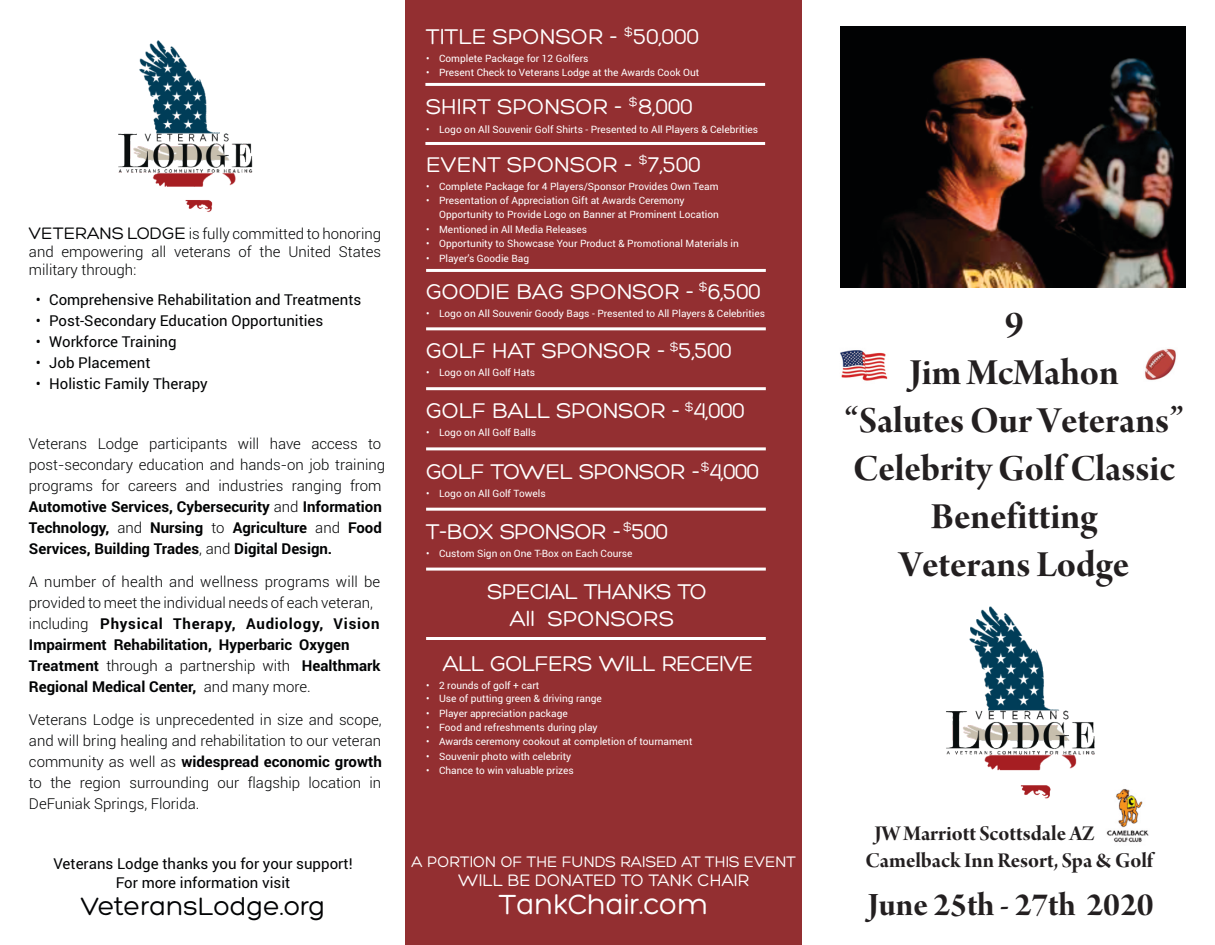
<style>
.page{position:relative;width:1215px;height:945px;background:#fff}
.page>*{position:absolute;margin:0;border:0;box-sizing:border-box;transform-origin:0 0}
.t1{font:39.3px/48.2px "Arno Pro Bold Display";color:#231f20;text-align:center}
.t2{font:34.8px "Arno Pro Bold Display";color:#231f20}
.t3{font:30px "Hero";color:#fff}
.t4{font:27px "Hero";color:#020304}
.t5{font:23.1px "Hero";letter-spacing:-.01em;color:#fff}
.t6{font:23.1px/27.8px "Hero";letter-spacing:-.03em;color:#fff;text-align:center}
.t7{font:22.5px/27.5px "Arno Pro Bold Display";color:#231f20}
.t8{font:18px "Hero";color:#fff}
.t9{font:16.5px "Hero";color:#fff}
.t10{font:300 15px/21px "Roboto";color:#020304}
.t11{font:15px/19.5px "Roboto";color:#020304;text-align:center}
.t12{font:10.05px/14.4px "Roboto";color:#fff}
.s1{font-family:"Hero";font-weight:400;font-size:18px}
.s2{font-weight:700}
</style>
<div class="page">
<div style="left:405px;top:0;width:397px;height:945px;background:#932f31"></div>
<hr style="left:425px;top:83px;width:340px;height:3px;background:#fff">
<hr style="left:425px;top:142px;width:340px;height:3px;background:#fff">
<hr style="left:426px;top:269px;width:340px;height:3px;background:#fff">
<hr style="left:426px;top:327px;width:340px;height:3px;background:#fff">
<hr style="left:426px;top:447px;width:340px;height:3px;background:#fff">
<hr style="left:426px;top:508px;width:340px;height:3px;background:#fff">
<hr style="left:426px;top:568px;width:340px;height:3px;background:#fff">
<hr style="left:426px;top:637px;width:340px;height:3px;background:#fff">
<hr style="left:426px;top:387px;width:340px;height:3px;background:#fff">
<img style="left:946px;top:606px;width:149px;height:193px">
<img style="left:840px;top:26px;width:345px;height:261px">
<img style="left:840px;top:350px;width:48px;height:31px">
<img style="left:1145px;top:348px;width:31px;height:32px">
<img style="left:118px;top:40px;width:135px;height:172px">
<img style="left:1089px;top:776px;width:60px;height:67px">
<p class="t10" style="left:29px;top:226px;width:354px;line-height:18px;text-align:justify"><span class="s1">VETERANS LODGE</span> is fully committed to honoring and empowering all veterans of the United States military through:</p>
<p class="t11" style="left:36px;top:289px;width:327px">• Comprehensive Rehabilitation and Treatments</p>
<p class="t11" style="left:36px;top:310px;width:289px">• Post-Secondary Education Opportunities</p>
<p class="t11" style="left:36px;top:331px;width:142px">• Workforce Training</p>
<p class="t11" style="left:36px;top:352px;width:116px">• Job Placement</p>
<p class="t11" style="left:36px;top:373px;width:174px">• Holistic Family Therapy</p>
<p class="t10" style="left:29px;top:435px;width:358px">Veterans Lodge participants will have access to post-secondary education and hands-on job training programs for careers and industries ranging from <span class="s2">Automotive Services, Cybersecurity</span> and <span class="s2">Information Technology,</span> and <span class="s2">Nursing</span> to <span class="s2">Agriculture</span> and <span class="s2">Food Services, Building Trades</span>, and <span class="s2">Digital Design.</span></p>
<p class="t10" style="left:29px;top:573px;width:353px">A number of health and wellness programs will be provided to meet the individual needs of each veteran, including <span class="s2">Physical Therapy, Audiology, Vision Impairment Rehabilitation, Hyperbaric Oxygen Treatment</span> through a partnership with <span class="s2">Healthmark Regional Medical Center,</span> and many more.</p>
<p class="t10" style="left:29px;top:711px;width:354px;text-align:justify">Veterans Lodge is unprecedented in size and scope, and will bring healing and rehabilitation to our veteran community as well as <span class="s2">widespread economic growth </span>to the region surrounding our flagship location in DeFuniak Springs, Florida.</p>
<p class="t11" style="left:53px;top:853px;width:301px">Veterans Lodge thanks you for your support!<br>For more information visit</p>
<h3 class="t4" style="left:81px;top:895px;width:246px">VeteransLodge.org</h3>
<h3 class="t5" style="left:426px;top:27px;width:275px">TITLE SPONSOR - <sup>$</sup>50,000</h3>
<p class="t12" style="left:426px;top:51px;width:164px">• Complete Package for 12 Golfers</p>
<p class="t12" style="left:426px;top:65px;width:275px">• Present Check to Veterans Lodge at the Awards Cook Out</p>
<h3 class="t5" style="left:426px;top:97px;width:268px">SHIRT SPONSOR - <sup>$</sup>8,000</h3>
<p class="t12" style="left:426px;top:122px;width:334px">• Logo on All Souvenir Golf Shirts - Presented to All Players &amp; Celebrities</p>
<h3 class="t5" style="left:426px;top:154px;width:276px">EVENT SPONSOR - <sup>$</sup>7,500</h3>
<p class="t12" style="left:426px;top:179px;width:294px">• Complete Package for 4 Players/Sponsor Provides Own Team</p>
<p class="t12" style="left:426px;top:193px;width:260px">• Presentation of Appreciation Gift at Awards Ceremony</p>
<p class="t12" style="left:426px;top:222px;width:5px">•</p>
<p class="t12" style="left:439px;top:207px;width:281px">Opportunity to Provide Logo on Banner at Prominent Location</p>
<p class="t12" style="left:439px;top:222px;width:150px">Mentioned in All Media Releases</p>
<p class="t12" style="left:439px;top:236px;width:301px">Opportunity to Showcase Your Product &amp; Promotional Materials in<br>Player’s Goodie Bag</p>
<h3 class="t5" style="left:426px;top:281px;width:336px">GOODIE BAG SPONSOR - <sup>$</sup>6,500</h3>
<p class="t12" style="left:426px;top:305px;width:340px">• Logo on All Souvenir Goody Bags - Presented to All Players &amp; Celebrities</p>
<p class="t12" style="left:426px;top:236px;width:5px">•</p>
<p class="t12" style="left:426px;top:251px;width:5px">•</p>
<h3 class="t5" style="left:426px;top:341px;width:307px">GOLF HAT SPONSOR - <sup>$</sup>5,500</h3>
<p class="t12" style="left:426px;top:365px;width:111px">• Logo on All Golf Hats</p>
<h3 class="t5" style="left:426px;top:401px;width:320px">GOLF BALL SPONSOR - <sup>$</sup>4,000</h3>
<p class="t12" style="left:426px;top:425px;width:111px">• Logo on All Golf Balls</p>
<h3 class="t6" style="left:426px;top:459px;width:334px">GOLF TOWEL SPONSOR - <sup>$</sup>4,000</h3>
<p class="t12" style="left:426px;top:486px;width:121px">• Logo on All Golf Towels</p>
<h3 class="t6" style="left:426px;top:519px;width:244px">T-BOX SPONSOR - <sup>$</sup>500</h3>
<p class="t12" style="left:426px;top:546px;width:208px">• Custom Sign on One T-Box on Each Course</p>
<h3 class="t6" style="left:488px;top:579px;width:221px">SPECIAL THANKS TO<br>All SPONSORS</h3>
<h3 class="t6" style="left:443px;top:652px;width:312px">ALL GOLFERS WILL RECEIVE</h3>
<p class="t12" style="left:426px;top:678px;width:115px">• 2 rounds of golf + cart</p>
<p class="t12" style="left:426px;top:691px;width:177px">• Use of putting green &amp; driving range</p>
<p class="t12" style="left:426px;top:705px;width:143px">• Player appreciation package</p>
<p class="t12" style="left:426px;top:720px;width:173px">• Food and refreshments during play</p>
<p class="t12" style="left:426px;top:734px;width:268px">• Awards ceremony cookout at completion of tournament</p>
<p class="t12" style="left:426px;top:749px;width:147px">• Souvenir photo with celebrity</p>
<p class="t12" style="left:426px;top:763px;width:149px">• Chance to win valuable prizes</p>
<p class="t9" style="left:412px;top:855px;width:386px">A PORTION OF THE FUNDS RAISED AT THIS EVENT</p>
<p class="t8" style="left:458px;top:872px;width:293px">WILL BE DONATED TO TANK CHAIR</p>
<h3 class="t3" style="left:499px;top:892px;width:210px">TankChair.com</h3>
<h1 class="t1" style="left:845px;top:304px;width:341px">9<br>Jim McMahon<br>“Salutes Our Veterans”<br>Celebrity Golf Classic<br>Benefitting<br>Veterans Lodge</h1>
<h3 class="t7" style="left:866px;top:822px;width:289px;text-indent:9px">JW Marriott Scottsdale AZ<br>Camelback Inn Resort, Spa &amp; Golf</h3>
<h2 class="t2" style="left:868px;top:891px;width:287px">June 25th - 27th 2020</h2>
</div>
